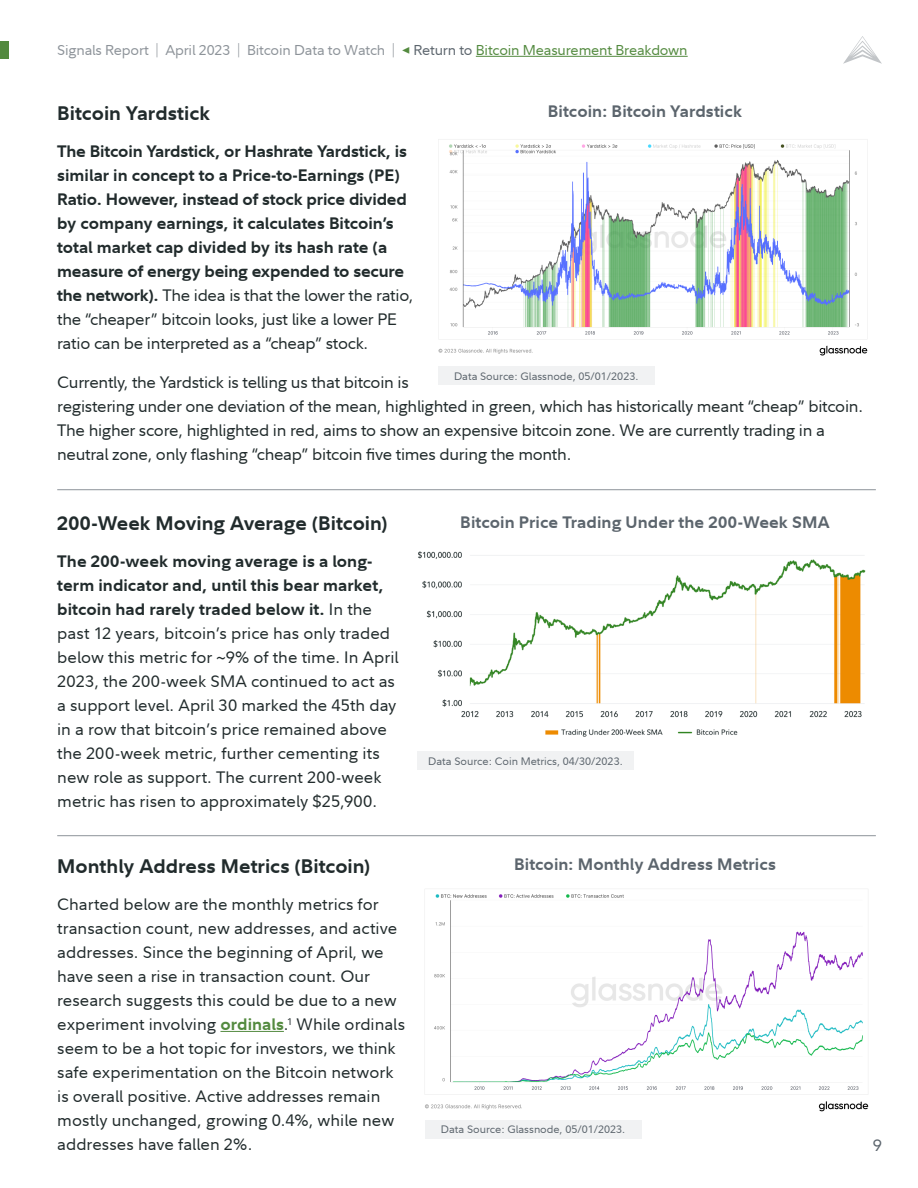
<style>
.page{position:relative;width:918px;height:1188px;background:#fff}
.page>*{position:absolute;margin:0;border:0;box-sizing:border-box;transform-origin:0 0}
.t1{font:700 19.5px "Fidelity Sans";color:#212b2c}
.t2{font:16.5px/24px "Fidelity Sans";color:#212b2c}
.t3{font:700 16.5px/24px "Fidelity Sans";letter-spacing:-.01em;color:#212b2c}
.t4{font:700 16.5px "Fidelity Sans";letter-spacing:.005em;color:#5c656d}
.t5{font:16.5px "Fidelity Sans";color:#5c656d}
.t6{font:14.25px "Fidelity Sans";letter-spacing:-.01em;color:#8d9399}
.t7{font:10.8px "Fidelity Sans";color:#5c656d}
.s1{font-weight:300}
.s2{font-family:"Minion Pro";color:#538a3f}
.s3{color:#5c656d}
.s4{color:#538a3f}
.s5{font-weight:400}
.s6{font-weight:700}
.s7{font-weight:700;color:#538a3f}
</style>
<div class="page">
<hr style="left:476px;top:56px;width:212px;height:1px;background:#538a3f">
<div style="left:0;top:41px;width:9px;height:18px;background:#538a3f"></div>
<svg style="left:843px;top:36px;width:39px;height:28px"></svg>
<hr style="left:57px;top:489px;width:819px;height:1px;background:#8d9399">
<hr style="left:220px;top:1031px;width:64px;height:1px;background:#538a3f">
<hr style="left:57px;top:835px;width:819px;height:1px;background:#8d9399">
<img style="left:418px;top:551px;width:448px;height:186px">
<div style="left:417px;top:752px;width:217px;height:18px;background:#f1f2f3"></div>
<img style="left:438px;top:139px;width:430px;height:217px">
<div style="left:438px;top:366px;width:217px;height:19px;background:#f1f2f3"></div>
<img style="left:425px;top:894px;width:443px;height:218px">
<div style="left:425px;top:1120px;width:217px;height:18px;background:#f1f2f3"></div>
<p class="t6" style="left:57px;top:41px;width:632px">Signals Report <span class="s1">|</span> April 2023 <span class="s1">|</span> Bitcoin Data to Watch <span class="s1">|</span> <span class="s2">◀</span> <span class="s3">Return to</span> <span class="s4">Bitcoin Measurement Breakdown</span></p>
<p class="t1" style="left:57px;top:100px;width:154px">Bitcoin Yardstick</p>
<p class="t4" style="left:548px;top:101px;width:196px">Bitcoin: Bitcoin Yardstick</p>
<p class="t3" style="left:57px;top:139px;width:358px">The Bitcoin Yardstick, or Hashrate Yardstick, is similar in concept to a Price-to-Earnings (PE)<br>Ratio. However, instead of stock price divided by company earnings, it calculates Bitcoin’s total market cap divided by its hash rate (a measure of energy being expended to secure the network). <span class="s5">The idea is that the lower the ratio, the “cheaper” bitcoin looks, just like a lower PE ratio can be interpreted as a “cheap” stock.</span></p>
<p class="t2" style="left:57px;top:370px;width:807px">Currently, the Yardstick is telling us that bitcoin is<br>registering under one deviation of the mean, highlighted in green, which has historically meant “cheap” bitcoin.<br>The higher score, highlighted in red, aims to show an expensive bitcoin zone. We are currently trading in a neutral zone, only flashing “cheap” bitcoin five times during the month.</p>
<p class="t7" style="left:454px;top:369px;width:186px">Data Source: Glassnode, 05/01/2023.</p>
<p class="t1" style="left:57px;top:510px;width:332px">200-Week Moving Average (Bitcoin)</p>
<p class="t2" style="left:57px;top:549px;width:343px"><span class="s6">The 200-week moving average is a long&shy;term indicator and, until this bear market, bitcoin had rarely traded below it.</span> In the past 12 years, bitcoin’s price has only traded below this metric for ~9% of the time. In April 2023, the 200-week SMA continued to act as a support level. April 30 marked the 45th day in a row that bitcoin’s price remained above the 200-week metric, further cementing its new role as support. The current 200-week metric has risen to approximately $25,900.</p>
<p class="t1" style="left:57px;top:853px;width:315px">Monthly Address Metrics (Bitcoin)</p>
<p class="t2" style="left:57px;top:892px;width:349px">Charted below are the monthly metrics for transaction count, new addresses, and active addresses. Since the beginning of April, we have seen a rise in transaction count. Our research suggests this could be due to a new experiment involving <span class="s7">ordinals</span>.<sup>1</sup> While ordinals seem to be a hot topic for investors, we think safe experimentation on the Bitcoin network is overall positive. Active addresses remain mostly unchanged, growing 0.4%, while new addresses have fallen 2%.</p>
<p class="t4" style="left:460px;top:511px;width:371px">Bitcoin Price Trading Under the 200-Week SMA</p>
<p class="t7" style="left:428px;top:754px;width:196px">Data Source: Coin Metrics, 04/30/2023.</p>
<p class="t4" style="left:514px;top:854px;width:263px">Bitcoin: Monthly Address Metrics</p>
<p class="t7" style="left:441px;top:1122px;width:186px">Data Source: Glassnode, 05/01/2023.</p>
<p class="t5" style="left:873px;top:1134px;width:11px">9</p>
</div>
